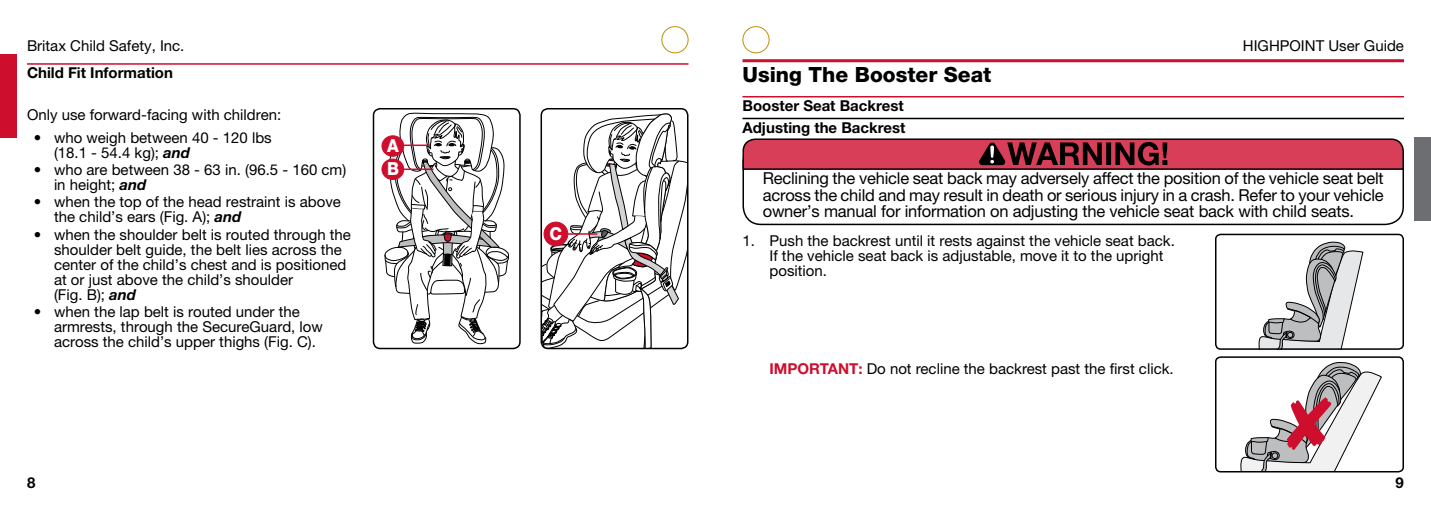
<style>
.page{position:relative;width:1431px;height:513px;background:#fff}
.page>*{position:absolute;margin:0;border:0;box-sizing:border-box;transform-origin:0 0}
.t1{font:800 21px "Helvetica Neue LTW1 G";color:#000}
.t2{font:800 18px "Helvetica Neue LTW1 G";color:#fff;scale:.92 1}
.t3{font:16.5px/16.5px "Helvetica Neue LTW1 G";letter-spacing:-.01em;color:#000;text-align:justify}
.t4{font:15px/15px "Helvetica Neue LTW1 G";color:#000}
.t5{font:700 15px/21.8px "Helvetica Neue LTW1 G";color:#000}
.s1{font-weight:700;font-style:italic}
.s2{font-weight:700;color:#ce0e2d}
</style>
<div class="page">
<div style="left:1414px;top:138px;width:17px;height:83px;background:#6d6e71"></div>
<div style="left:742px;top:26px;width:28px;height:27px;border:1px solid #bc9109;border-radius:50%"></div>
<div style="left:0;top:55px;width:17px;height:83px;background:#ce0e2d"></div>
<div style="left:662px;top:26px;width:26px;height:27px;border:1px solid #bc9109;border-radius:50%"></div>
<hr style="left:27px;top:63px;width:661px;height:2px;background:#ce0e2d">
<div style="left:373px;top:108px;width:148px;height:241px;border:2px solid #000;border-radius:7px"></div>
<svg style="left:541px;top:113px;width:147px;height:236px"></svg>
<div style="left:541px;top:108px;width:147px;height:241px;border:2px solid #000;border-radius:7px"></div>
<div style="left:544px;top:222px;width:24px;height:24px;background:#ce0e2d;border-radius:50%"></div>
<div style="left:544px;top:222px;width:24px;height:24px;border:1px solid #ce0e2d;border-radius:50%"></div>
<div style="left:382px;top:159px;width:22px;height:21px;background:#ce0e2d;border-radius:50%"></div>
<div style="left:382px;top:159px;width:22px;height:21px;border:1px solid #ce0e2d;border-radius:50%"></div>
<svg style="left:385px;top:113px;width:124px;height:231px"></svg>
<hr style="left:401px;top:169px;width:33px;height:1px;background:#ce0e2d">
<hr style="left:565px;top:233px;width:32px;height:2px;background:#ce0e2d">
<div style="left:382px;top:136px;width:22px;height:20px;background:#ce0e2d;border-radius:50%"></div>
<div style="left:382px;top:136px;width:22px;height:21px;border:1px solid #ce0e2d;border-radius:50%"></div>
<hr style="left:742px;top:59px;width:662px;height:3px;background:#ce0e2d">
<hr style="left:742px;top:96px;width:662px;height:1px;background:#ce0e2d">
<hr style="left:742px;top:118px;width:662px;height:1px;background:#000">
<div style="left:742px;top:143px;width:662px;height:82px;border:2px solid #000;border-radius:18px"></div>
<svg style="left:742px;top:138px;width:662px;height:33px;background:#af3c4e"></svg>
<svg style="left:1258px;top:242px;width:105px;height:105px"></svg>
<div style="left:1215px;top:234px;width:189px;height:116px;border:2px solid #000;border-radius:5px"></div>
<div style="left:1215px;top:356px;width:189px;height:117px;border:2px solid #000;border-radius:5px"></div>
<svg style="left:1238px;top:362px;width:144px;height:110px"></svg>
<p class="t4" style="left:27px;top:39px;width:159px">Britax Child Safety, Inc.</p>
<p class="t5" style="left:27px;top:62px;width:148px">Child Fit Information</p>
<p class="t4" style="left:27px;top:107px;width:256px">Only use forward-facing with children:</p>
<p class="t4" style="left:54px;top:130px;width:219px;text-indent:-20px">• who weigh between 40 - 120 lbs (18. 1 - 54.4 kg); <span class="s1">and</span></p>
<p class="t4" style="left:54px;top:162px;width:294px;text-indent:-20px">• who are between 38 - 63 in. (96. 5 - 160 cm) in height; <span class="s1">and</span></p>
<p class="t4" style="left:54px;top:194px;width:288px;text-indent:-20px">• when the top of the head restraint is above the child’s ears (Fig. A); <span class="s1">and</span></p>
<p class="t4" style="left:54px;top:227px;width:299px;text-indent:-20px">• when the shoulder belt is routed through the shoulder belt guide, the belt lies across the center of the child’s chest and is positioned at or just above the child’s shoulder<br>(Fig. B); <span class="s1">and</span></p>
<p class="t4" style="left:54px;top:304px;width:270px;text-indent:-20px">• when the lap belt is routed under the armrests, through the SecureGuard, low across the child’s upper thighs (Fig. C).</p>
<p class="t2" style="left:387px;top:135px;width:14px">A</p>
<p class="t2" style="left:387px;top:158px;width:14px">B</p>
<p class="t5" style="left:27px;top:472px;width:10px">8</p>
<p class="t2" style="left:550px;top:223px;width:15px">C</p>
<p class="t4" style="left:1243px;top:39px;width:163px">HIGHPOINT User Guide</p>
<h1 class="t1" style="left:742px;top:63px;width:250px">Using The Booster Seat</h1>
<p class="t5" style="left:742px;top:95px;width:164px">Booster Seat Backrest<br>Adjusting the Backrest</p>
<p class="t3" style="left:763px;top:170px;width:623px">Reclining the vehicle seat back may adversely affect the position of the vehicle seat belt across the child and may result in death or serious injury in a crash. Refer to your vehicle owner’s manual for information on adjusting the vehicle seat back with child seats.</p>
<p class="t4" style="left:770px;top:233px;width:404px;text-indent:-27px">1. Push the backrest until it rests against the vehicle seat back.<br>If the vehicle seat back is adjustable, move it to the upright position.</p>
<p class="t4" style="left:770px;top:361px;width:403px"><span class="s2">IMPORTANT:</span> Do not recline the backrest past the first click.</p>
<p class="t5" style="left:1396px;top:472px;width:10px">9</p>
</div>
